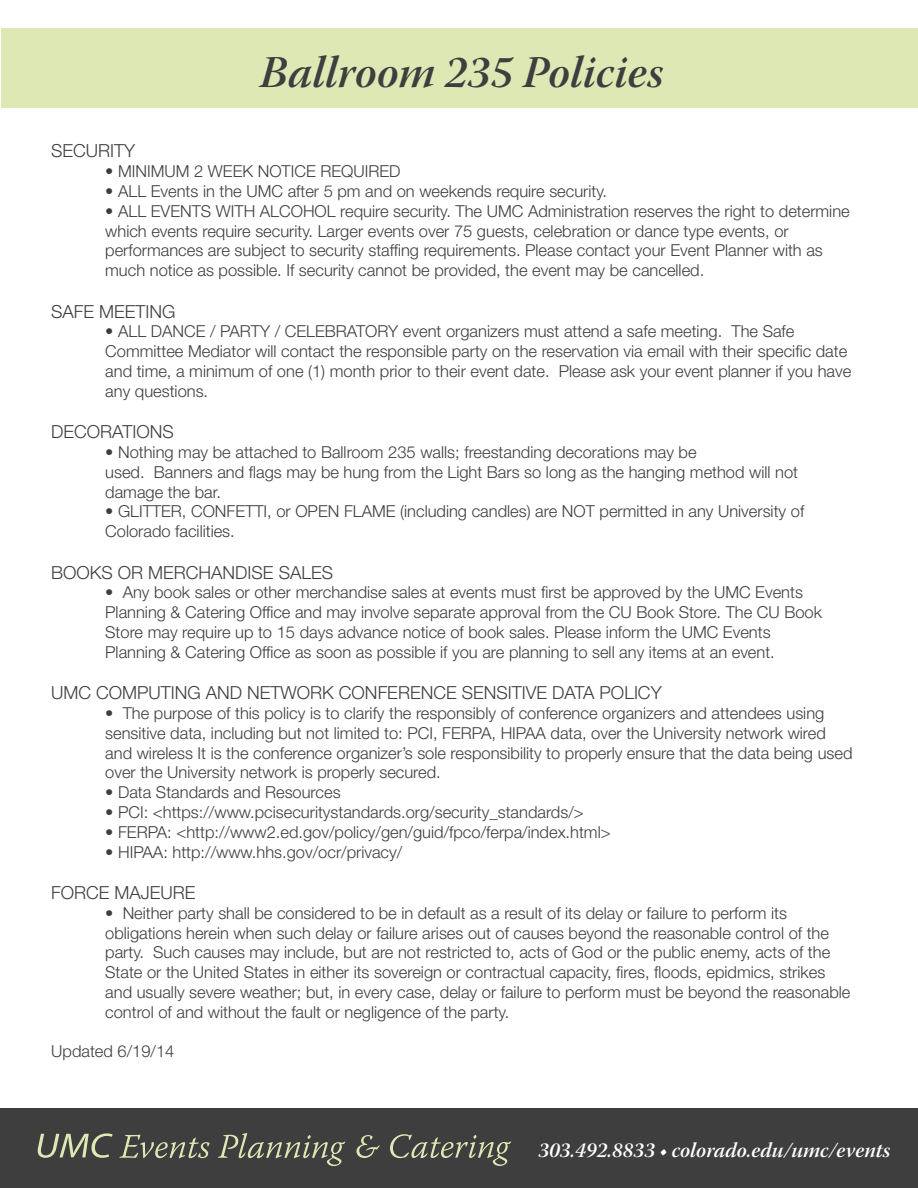
<style>
.page{position:relative;width:918px;height:1188px;background:#fff}
.page>*{position:absolute;margin:0;border:0;box-sizing:border-box;transform-origin:0 0}
.t1{font:45px "Warnock Pro Semibold It Subh";color:#3e3e3f}
.t2{font:21px "Warnock Pro Semibold It Subh";color:#fff}
.t3{font:300 18px "Helvetica Neue LT Std";color:#3e3e3f}
.t4{font:300 16.5px/19.8px "Helvetica Neue LT Std";color:#3e3e3f}
</style>
<div class="page">
<div style="left:1px;top:28px;width:917px;height:80px;background:#dee8b5"></div>
<div style="left:0;top:1108px;width:918px;height:80px;background:#3e3e3f"></div>
<svg style="left:38px;top:1133px;width:75px;height:25px"></svg>
<svg style="left:119px;top:1135px;width:91px;height:23px"></svg>
<svg style="left:218px;top:1133px;width:127px;height:33px"></svg>
<svg style="left:357px;top:1135px;width:23px;height:23px"></svg>
<svg style="left:390px;top:1134px;width:121px;height:32px"></svg>
<h1 class="t1" style="left:260px;top:45px;width:405px">Ballroom 235 Policies</h1>
<p class="t3" style="left:51px;top:140px;width:86px">SECURITY</p>
<p class="t4" style="left:105px;top:161px;width:297px">• MINIMUM 2 WEEK NOTICE REQUIRED</p>
<p class="t4" style="left:105px;top:181px;width:503px">• ALL Events in the UMC after 5 pm and on weekends require security.</p>
<p class="t4" style="left:105px;top:201px;width:746px">• ALL EVENTS WITH ALCOHOL require security. The UMC Administration reserves the right to determine which events require security. Larger events over 75 guests, celebration or dance type events, or performances are subject to security staffing requirements. Please contact your Event Planner with as much notice as possible. If security cannot be provided, the event may be cancelled.</p>
<p class="t3" style="left:51px;top:300px;width:126px">SAFE MEETING</p>
<p class="t4" style="left:105px;top:321px;width:748px">• ALL DANCE / PARTY / CELEBRATORY event organizers must attend a safe meeting. The Safe Committee Mediator will contact the responsible party on the reservation via email with their specific date and time, a minimum of one (1) month prior to their event date. Please ask your event planner if you have any questions.</p>
<p class="t3" style="left:51px;top:421px;width:124px">DECORATIONS</p>
<p class="t4" style="left:105px;top:442px;width:694px">• Nothing may be attached to Ballroom 235 walls; freestanding decorations may be<br>used. Banners and flags may be hung from the Light Bars so long as the hanging method will not damage the bar.</p>
<p class="t4" style="left:105px;top:501px;width:701px">• GLITTER, CONFETTI, or OPEN FLAME (including candles) are NOT permitted in any University of<br>Colorado facilities.</p>
<p class="t3" style="left:51px;top:561px;width:283px">BOOKS OR MERCHANDISE SALES</p>
<p class="t4" style="left:105px;top:582px;width:718px">• Any book sales or other merchandise sales at events must first be approved by the UMC Events Planning &amp; Catering Office and may involve separate approval from the CU Book Store. The CU Book Store may require up to 15 days advance notice of book sales. Please inform the UMC Events Planning &amp; Catering Office as soon as possible if you are planning to sell any items at an event.</p>
<p class="t3" style="left:51px;top:682px;width:612px">UMC COMPUTING AND NETWORK CONFERENCE SENSITIVE DATA POLICY</p>
<p class="t4" style="left:105px;top:703px;width:749px">• The purpose of this policy is to clarify the responsibly of conference organizers and attendees using sensitive data, including but not limited to: PCI, FERPA, HIPAA data, over the University network wired and wireless It is the conference organizer’s sole responsibility to properly ensure that the data being used over the University network is properly secured.</p>
<p class="t4" style="left:105px;top:782px;width:237px">• Data Standards and Resources</p>
<p class="t4" style="left:105px;top:802px;width:480px">• PCI: &lt;https://www.pcisecuritystandards.org/security_standards/&gt;</p>
<p class="t4" style="left:105px;top:822px;width:507px">• FERPA: &lt;http://www2.ed.gov/policy/gen/guid/fpco/ferpa/index.html&gt;</p>
<p class="t4" style="left:105px;top:841px;width:299px">• HIPAA: http://www.hhs.gov/ocr/privacy/</p>
<p class="t3" style="left:51px;top:882px;width:146px">FORCE MAJEURE</p>
<p class="t4" style="left:105px;top:903px;width:747px">• Neither party shall be considered to be in default as a result of its delay or failure to perform its obligations herein when such delay or failure arises out of causes beyond the reasonable control of the party. Such causes may include, but are not restricted to, acts of God or the public enemy, acts of the State or the United States in either its sovereign or contractual capacity, fires, floods, epidmics, strikes and usually severe weather; but, in every case, delay or failure to perform must be beyond the reasonable control of and without the fault or negligence of the party.</p>
<p class="t4" style="left:51px;top:1041px;width:125px">Updated 6/19/14</p>
<p class="t2" style="left:538px;top:1137px;width:354px">303.492.8833 • colorado.edu/umc/events</p>
</div>
